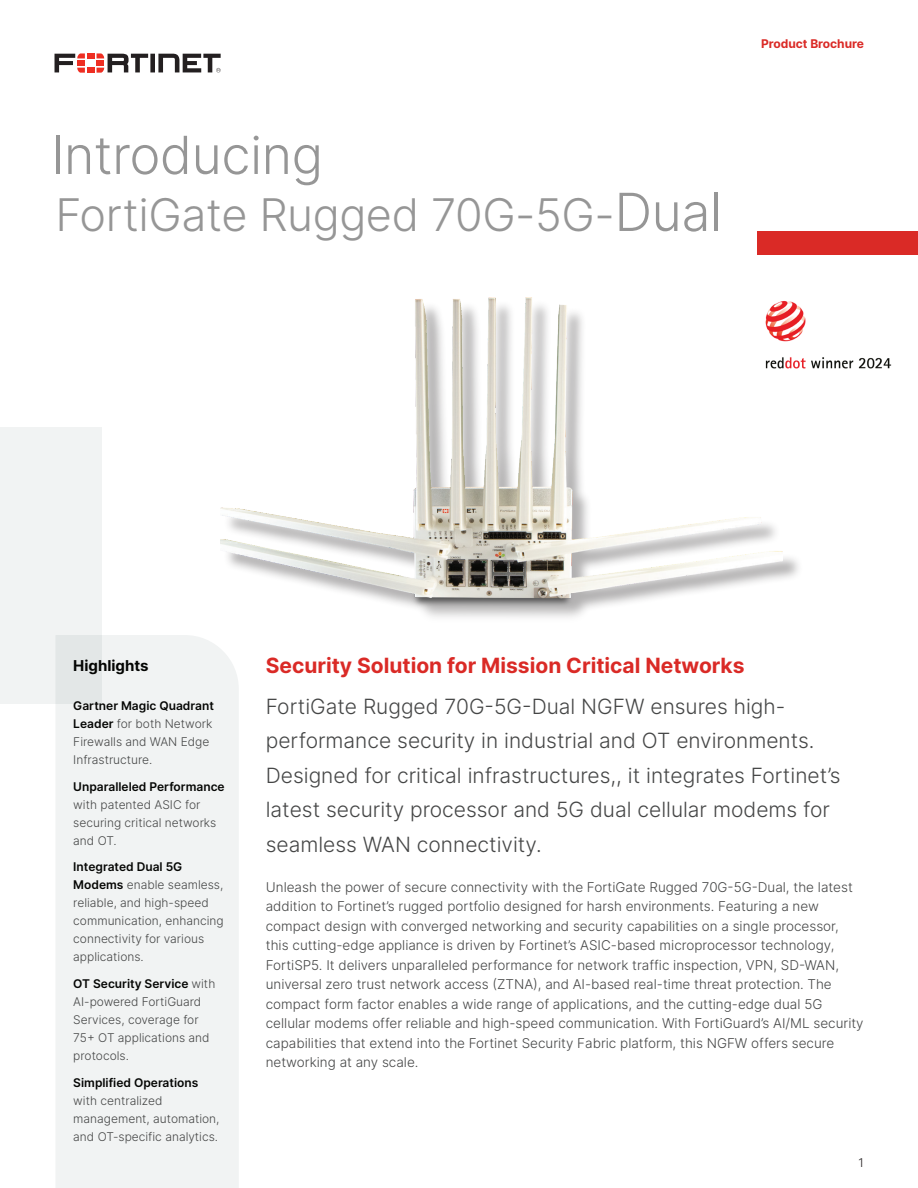
<style>
.page{position:relative;width:918px;height:1188px;background:#fff}
.page>*{position:absolute;margin:0;border:0;box-sizing:border-box;transform-origin:0 0}
.t1{font:300 52.5px "Inter";letter-spacing:-.01em;color:#969696}
.t2{font:300 45px "Inter";letter-spacing:-.01em;color:#969696}
.t3{font:300 21px/34.5px "Inter";color:#454646}
.t4{font:700 21px "Inter";color:#da2a26}
.t5{font:700 15px "Inter";color:#040503}
.t6{font:300 13.5px/19.5px "Inter";color:#454646}
.t7{font:300 12px/18px "Inter";color:#454646}
.t8{font:600 12px "Inter";color:#040503}
.t9{font:700 12px "Inter";color:#da2a26}
.t10{font:300 12px "Inter";color:#231f20}
.s1{font-size:52.5px}
.s2{font-weight:600;color:#040503}
</style>
<div class="page">
<svg style="left:55px;top:53px;width:166px;height:20px"></svg>
<div style="left:758px;top:231px;width:160px;height:24px;background:#da2a26"></div>
<img style="left:221px;top:231px;width:562px;height:387px">
<div style="left:56px;top:635px;width:183px;height:553px;background:#f1f3f3"></div>
<div style="left:0;top:427px;width:102px;height:277px;background:#f1f3f3"></div>
<img style="left:758px;top:294px;width:134px;height:81px">
<h1 class="t1" style="left:51px;top:118px;width:274px">Introducing</h1>
<h2 class="t2" style="left:56px;top:183px;width:668px">FortiGate Rugged 70G-5G-<span class="s1">Dual</span></h2>
<p class="t9" style="left:761px;top:35px;width:104px">Product Brochure</p>
<p class="t5" style="left:73px;top:655px;width:77px">Highlights</p>
<p class="t7" style="left:73px;top:696px;width:142px"><span class="s2">Gartner Magic Quadrant<br>Leader</span> for both Network<br>Firewalls and WAN Edge<br>Infrastructure.</p>
<p class="t8" style="left:73px;top:777px;width:153px">Unparalleled Performance</p>
<p class="t7" style="left:73px;top:795px;width:145px">with patented ASIC for securing critical networks and OT.</p>
<p class="t7" style="left:73px;top:858px;width:152px"><span class="s2">Integrated Dual 5G<br>Modems</span> enable seamless, reliable, and high-speed communication, enhancing connectivity for various applications.</p>
<p class="t7" style="left:73px;top:975px;width:144px"><span class="s2">OT Security Service</span> with<br>AI-powered FortiGuard<br>Services, coverage for<br>75+ OT applications and protocols.</p>
<p class="t8" style="left:73px;top:1074px;width:127px">Simplified Operations</p>
<p class="t7" style="left:73px;top:1092px;width:148px">with centralized management, automation, and OT-specific analytics.</p>
<h3 class="t4" style="left:266px;top:649px;width:480px">Security Solution for Mission Critical Networks</h3>
<p class="t3" style="left:266px;top:689px;width:576px">FortiGate Rugged 70G-5G-Dual NGFW ensures high&shy;performance security in industrial and OT environments.<br>Designed for critical infrastructures,, it integrates Fortinet’s latest security processor and 5G dual cellular modems for seamless WAN connectivity.</p>
<p class="t6" style="left:266px;top:877px;width:599px">Unleash the power of secure connectivity with the FortiGate Rugged 70G-5G-Dual, the latest addition to Fortinet’s rugged portfolio designed for harsh environments. Featuring a new compact design with converged networking and security capabilities on a single processor, this cutting-edge appliance is driven by Fortinet’s ASIC-based microprocessor technology, FortiSP5. It delivers unparalleled performance for network traffic inspection, VPN, SD-WAN, universal zero trust network access (ZTNA), and AI-based real-time threat protection. The compact form factor enables a wide range of applications, and the cutting-edge dual 5G cellular modems offer reliable and high-speed communication. With FortiGuard’s AI/ML security capabilities that extend into the Fortinet Security Fabric platform, this NGFW offers secure networking at any scale.</p>
<p class="t10" style="left:859px;top:1154px;width:7px">1</p>
</div>
